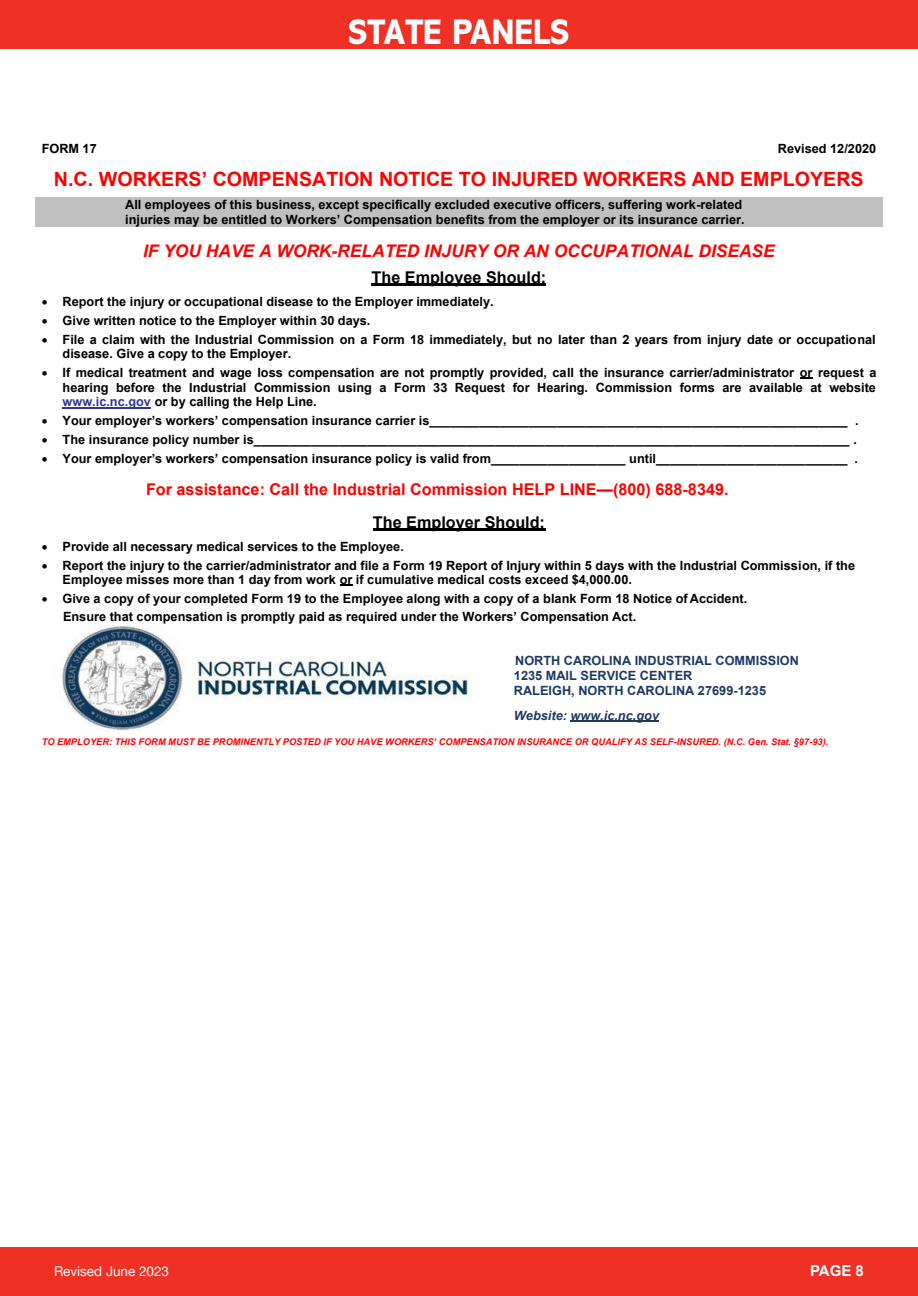
<style>
.page{position:relative;width:918px;height:1296px;background:#fff}
.page>*{position:absolute;margin:0;border:0;box-sizing:border-box;transform-origin:0 0}
.t1{font:800 36px "Abadi MT Pro";color:#fff;scale:.9 1}
.t2{font:700 19.65px "Arial";color:#f00}
.t3{font:italic 700 17.4px "Arial";color:#f00}
.t4{font:700 16.2px "Arial";color:#f00}
.t5{font:700 16.2px "Arial";color:#000}
.t6{font:700 15px "Arial";color:#fff}
.t7{font:13.5px "Helvetica Neue";color:#fff}
.t8{font:700 12.75px/14.7px "Arial";color:#000}
.t9{font:700 12.75px/14.7px "Arial";color:#1f3863}
.t10{font:italic 700 12.75px "Arial";color:#1f3863}
.t11{font:italic 700 9.3px "Arial";color:#f00}
.s1{color:#339}
</style>
<div class="page">
<div style="left:0;top:0;width:918px;height:49px;background:#ee3124"></div>
<div style="left:0;top:1247px;width:918px;height:49px;background:#ee3124"></div>
<div style="left:35px;top:197px;width:848px;height:30px;background:#c0c0c0"></div>
<hr style="left:372px;top:283px;width:174px;height:2px;background:#000">
<svg style="left:800px;top:377px;width:13px;height:2px"></svg>
<hr style="left:63px;top:407px;width:88px;height:1px;background:#339">
<hr style="left:373px;top:528px;width:172px;height:2px;background:#000">
<svg style="left:340px;top:584px;width:12px;height:2px"></svg>
<hr style="left:571px;top:720px;width:88px;height:2px;background:#1f3863">
<img style="left:60px;top:626px;width:412px;height:105px">
<h1 class="t1" style="left:349px;top:12px;width:247px">STATE PANELS</h1>
<p class="t8" style="left:42px;top:142px;width:57px">FORM 17</p>
<p class="t8" style="left:778px;top:142px;width:100px">Revised 12/2020</p>
<h2 class="t2" style="left:54px;top:166px;width:811px">N.C. WORKERS’ COMPENSATION NOTICE TO INJURED WORKERS AND EMPLOYERS</h2>
<p class="t8" style="left:125px;top:198px;width:621px">All employees of this business, except specifically excluded executive officers, suffering work-related injuries may be entitled to Workers’ Compensation benefits from the employer or its insurance carrier.</p>
<h3 class="t3" style="left:143px;top:239px;width:633px">IF YOU HAVE A WORK-RELATED INJURY OR AN OCCUPATIONAL DISEASE</h3>
<p class="t5" style="left:372px;top:266px;width:176px">The Employee Should:</p>
<p class="t8" style="left:42px;top:294px;width:453px">• Report the injury or occupational disease to the Employer immediately.</p>
<p class="t8" style="left:42px;top:313px;width:330px">• Give written notice to the Employer within 30 days.</p>
<p class="t8" style="left:63px;top:332px;width:815px;text-indent:-21px">• File a claim with the Industrial Commission on a Form 18 immediately, but no later than 2 years from injury date or occupational disease. Give a copy to the Employer.</p>
<p class="t8" style="left:63px;top:366px;width:816px;text-align:justify;text-indent:-21px">• If medical treatment and wage loss compensation are not promptly provided, call the insurance carrier/administrator or request a hearing before the Industrial Commission using a Form 33 Request for Hearing. Commission forms are available at website <span class="s1">www.ic.nc.gov</span> or by calling the Help Line.</p>
<p class="t8" style="left:42px;top:414px;width:819px">• Your employer’s workers’ compensation insurance carrier is___________________________________________________________ .</p>
<p class="t8" style="left:42px;top:433px;width:817px">• The insurance policy number is____________________________________________________________________________________ .</p>
<p class="t8" style="left:42px;top:451px;width:818px">• Your employer’s workers’ compensation insurance policy is valid from___________________ until___________________________ .</p>
<p class="t4" style="left:146px;top:479px;width:584px">For assistance: Call the Industrial Commission HELP LINE—(800) 688-8349.</p>
<p class="t5" style="left:373px;top:511px;width:174px">The Employer Should:</p>
<p class="t8" style="left:42px;top:539px;width:364px">• Provide all necessary medical services to the Employee.</p>
<p class="t8" style="left:63px;top:558px;width:794px;text-indent:-21px">• Report the injury to the carrier/administrator and file a Form 19 Report of Injury within 5 days with the Industrial Commission, if the<br>Employee misses more than 1 day from work or if cumulative medical costs exceed $4,000.00.</p>
<p class="t8" style="left:63px;top:590px;width:686px;line-height:17.9px;text-indent:-21px">• Give a copy of your completed Form 19 to the Employee along with a copy of a blank Form 18 Notice of Accident.<br>Ensure that compensation is promptly paid as required under the Workers’ Compensation Act.</p>
<p class="t9" style="left:514px;top:654px;width:287px">NORTH CAROLINA INDUSTRIAL COMMISSION<br>1235 MAIL SERVICE CENTER<br>RALEIGH, NORTH CAROLINA 27699-1235</p>
<p class="t10" style="left:514px;top:707px;width:147px">Website: www.ic.nc.gov</p>
<p class="t11" style="left:42px;top:736px;width:788px">TO EMPLOYER: THIS FORM MUST BE PROMINENTLY POSTED IF YOU HAVE WORKERS’ COMPENSATION INSURANCE OR QUALIFY AS SELF-INSURED. (N.C. Gen. Stat. §97-93).</p>
<p class="t7" style="left:54px;top:1262px;width:117px">Revised June 2023</p>
<p class="t6" style="left:810px;top:1261px;width:55px">PAGE 8</p>
</div>
